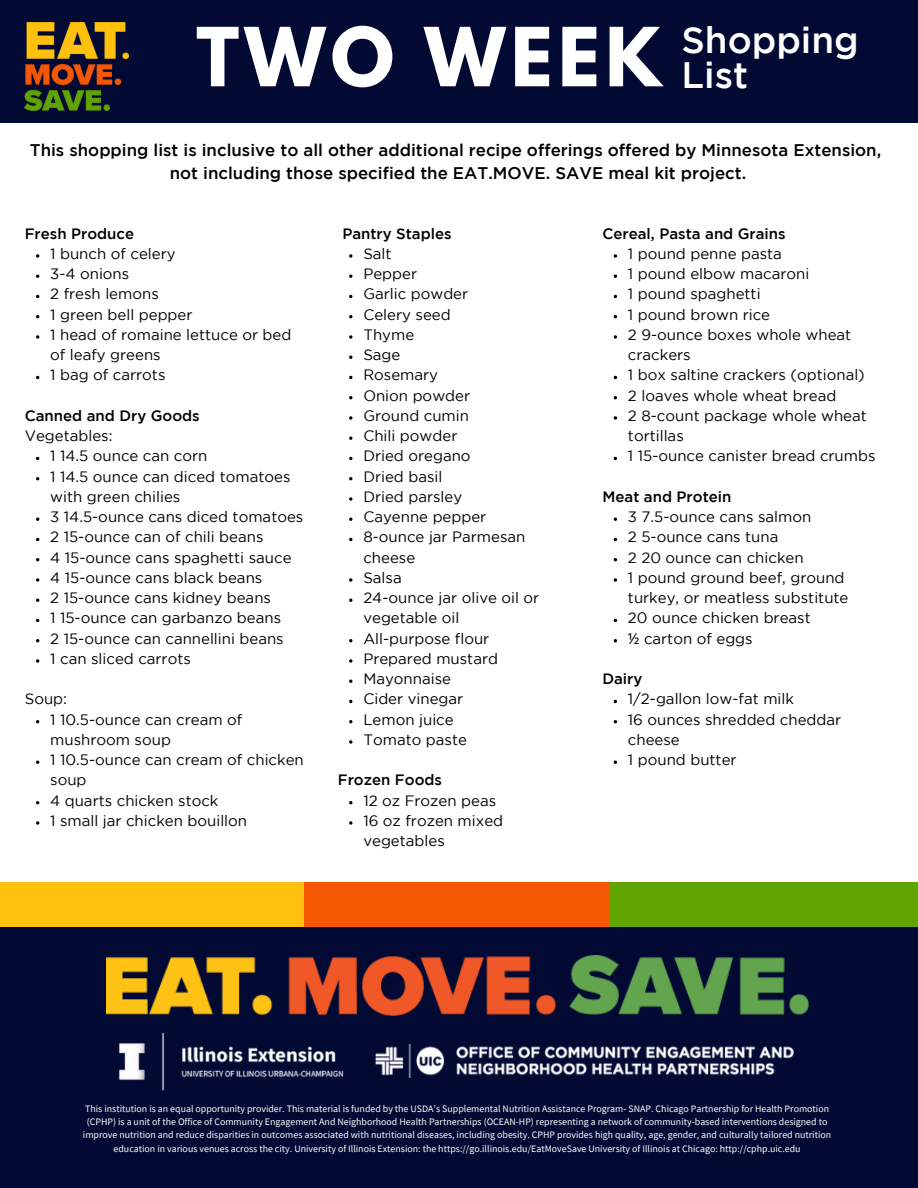
<style>
.page{position:relative;width:918px;height:1188px;background:#fff}
.page>*{position:absolute;margin:0;border:0;box-sizing:border-box;transform-origin:0 0}
.t1{font:700 72.15px "League Spartan";letter-spacing:.075em;color:#fff}
.t2{font:500 36.75px/35.1px "Gotham";color:#fff}
.t3{font:500 16.8px/22.8px "Gotham";color:#000;text-align:center}
.t4{font:15px/20.2px "Gotham";color:#000}
.t5{font:500 15px "Gotham";color:#000}
.t6{font:9.9px/13.2px "Source Sans Pro";color:#fff;text-align:center}
.s1{font-family:"Noto Sans"}
</style>
<div class="page">
<div style="left:0;top:910px;width:918px;height:278px;background:#020933"></div>
<img style="left:106px;top:955px;width:702px;height:61px">
<img style="left:376px;top:1044px;width:418px;height:34px">
<img style="left:119px;top:1033px;width:225px;height:58px">
<div style="left:0;top:882px;width:304px;height:45px;background:#ffc10e"></div>
<div style="left:304px;top:882px;width:306px;height:45px;background:#f45803"></div>
<div style="left:610px;top:882px;width:308px;height:45px;background:#61a401"></div>
<div style="left:0;top:0;width:918px;height:123px;background:#020933"></div>
<img style="left:25px;top:22px;width:103px;height:88px">
<svg style="left:36px;top:254px;width:3px;height:4px"></svg>
<svg style="left:36px;top:335px;width:3px;height:4px"></svg>
<svg style="left:36px;top:578px;width:3px;height:4px"></svg>
<svg style="left:36px;top:659px;width:3px;height:4px"></svg>
<svg style="left:36px;top:821px;width:3px;height:4px"></svg>
<svg style="left:349px;top:254px;width:3px;height:4px"></svg>
<svg style="left:349px;top:335px;width:3px;height:4px"></svg>
<svg style="left:349px;top:416px;width:3px;height:4px"></svg>
<svg style="left:349px;top:497px;width:3px;height:4px"></svg>
<svg style="left:349px;top:578px;width:3px;height:4px"></svg>
<svg style="left:349px;top:659px;width:3px;height:4px"></svg>
<svg style="left:349px;top:740px;width:3px;height:4px"></svg>
<svg style="left:349px;top:821px;width:3px;height:4px"></svg>
<svg style="left:614px;top:254px;width:3px;height:4px"></svg>
<svg style="left:614px;top:335px;width:3px;height:4px"></svg>
<svg style="left:614px;top:416px;width:3px;height:4px"></svg>
<svg style="left:614px;top:578px;width:3px;height:4px"></svg>
<h1 class="t1" style="left:196px;top:21px;width:467px">TWO WEEK</h1>
<h2 class="t2" style="left:682px;top:25px;width:179px">Shopping<br>List</h2>
<p class="t3" style="left:30px;top:140px;width:853px">This shopping list is inclusive to all other additional recipe offerings offered by Minnesota Extension, not including those specified the EAT.MOVE. SAVE meal kit project.</p>
<p class="t5" style="left:25px;top:228px;width:111px">Fresh Produce</p>
<p class="t4" style="left:50px;top:244px;width:243px">1 bunch of celery<br>3-4 onions<br>2 fresh lemons<br>1 green bell pepper<br>1 head of romaine lettuce or bed of leafy greens<br>1 bag of carrots</p>
<p class="t5" style="left:25px;top:410px;width:177px">Canned and Dry Goods</p>
<p class="t4" style="left:25px;top:427px;width:89px">Vegetables:</p>
<p class="t4" style="left:50px;top:447px;width:255px">1 14.5 ounce can corn<br>1 14.5 ounce can diced tomatoes with green chilies<br>3 14.5-ounce cans diced tomatoes<br>2 15-ounce can of chili beans<br>4 15-ounce cans spaghetti sauce<br>4 15-ounce cans black beans<br>2 15-ounce cans kidney beans<br>1 15-ounce can garbanzo beans<br>2 15-ounce can cannellini beans<br>1 can sliced carrots</p>
<p class="t4" style="left:25px;top:690px;width:44px">Soup:</p>
<p class="t4" style="left:50px;top:710px;width:255px">1 10.5-ounce can cream of mushroom soup<br>1 10.5-ounce can cream of chicken soup<br>4 quarts chicken stock<br>1 small jar chicken bouillon</p>
<p class="t5" style="left:342px;top:228px;width:111px">Pantry Staples</p>
<p class="t4" style="left:363px;top:244px;width:178px">Salt<br>Pepper<br>Garlic powder<br>Celery seed<br>Thyme<br>Sage<br>Rosemary<br>Onion powder<br>Ground cumin<br>Chili powder<br>Dried oregano<br>Dried basil<br>Dried parsley<br>Cayenne pepper<br>8-ounce jar Parmesan cheese<br>Salsa<br>24-ounce jar olive oil or vegetable oil<br>All-purpose flour<br>Prepared mustard<br>Mayonnaise<br>Cider vinegar<br>Lemon juice<br>Tomato paste</p>
<p class="t5" style="left:338px;top:774px;width:106px">Frozen Foods</p>
<p class="t4" style="left:363px;top:791px;width:141px">12 oz Frozen peas<br>16 oz frozen mixed vegetables</p>
<p class="t5" style="left:602px;top:228px;width:185px">Cereal, Pasta and Grains</p>
<p class="t4" style="left:628px;top:244px;width:249px">1 pound penne pasta<br>1 pound elbow macaroni<br>1 pound spaghetti<br>1 pound brown rice<br>2 9-ounce boxes whole wheat crackers<br>1 box saltine crackers (optional)<br>2 loaves whole wheat bread<br>2 8-count package whole wheat tortillas<br>1 15-ounce canister bread crumbs</p>
<p class="t5" style="left:602px;top:491px;width:131px">Meat and Protein</p>
<p class="t4" style="left:628px;top:508px;width:222px">3 7.5-ounce cans salmon<br>2 5-ounce cans tuna<br>2 20 ounce can chicken<br>1 pound ground beef, ground turkey, or meatless substitute<br>20 ounce chicken breast<br><span class="s1">½</span> carton of eggs</p>
<p class="t5" style="left:602px;top:673px;width:41px">Dairy</p>
<p class="t4" style="left:628px;top:690px;width:215px">1/2-gallon low-fat milk<br>16 ounces shredded cheddar cheese<br>1 pound butter</p>
<p class="t6" style="left:83px;top:1102px;width:750px">This institution is an equal opportunity provider. This material is funded by the USDA’s Supplemental Nutrition Assistance Program- SNAP. Chicago Partnership for Health Promotion (CPHP) is a unit of the Office of Community Engagement And Neighborhood Health Partnerships (OCEAN-HP) representing a network of community-based interventions designed to improve nutrition and reduce disparities in outcomes associated with nutritional diseases, including obesity. CPHP provides high quality, age, gender, and culturally tailored nutrition education in various venues across the city. University of Illinois Extension: the https://go.illinois.edu/EatMoveSave University of Illinois at Chicago: http://cphp.uic.edu</p>
</div>
